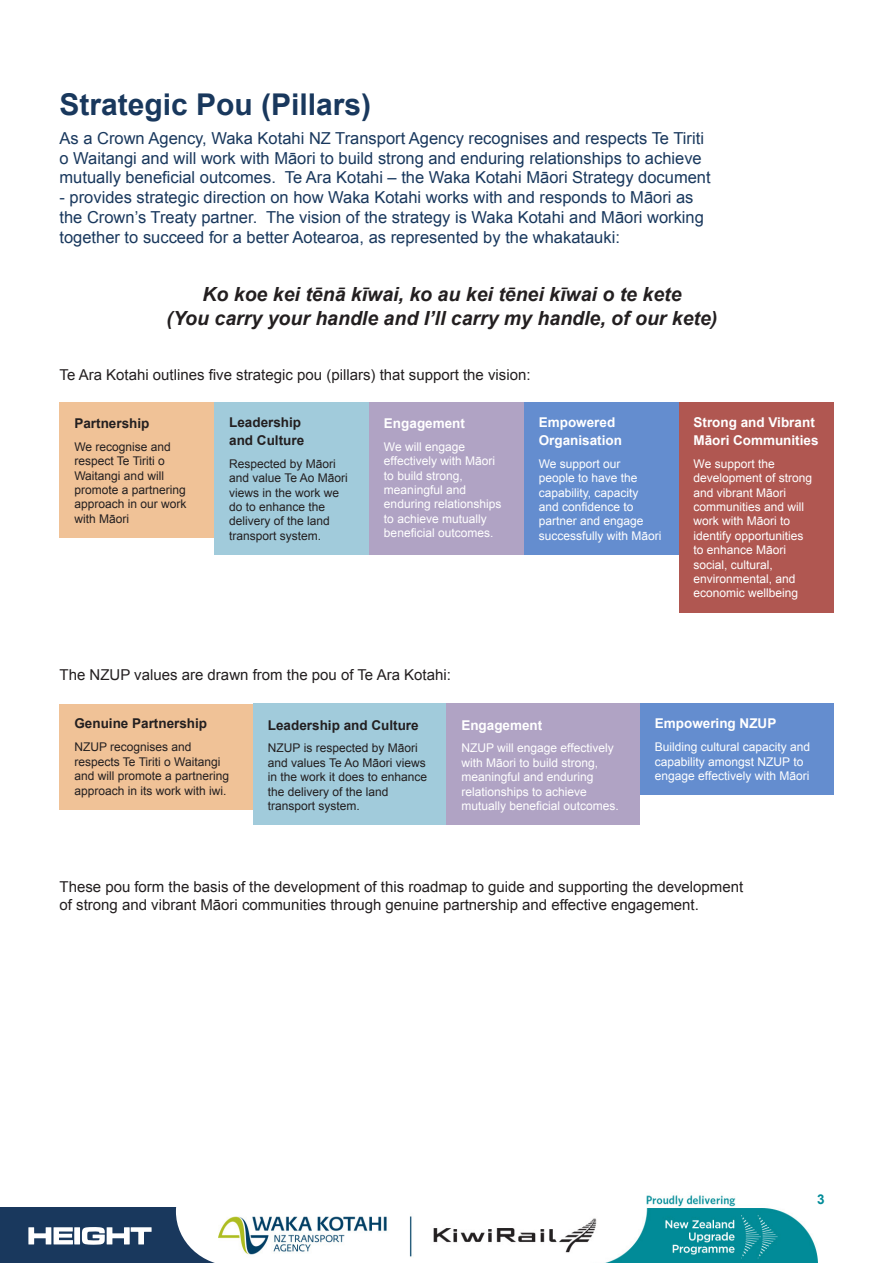
<style>
.page{position:relative;width:893px;height:1263px;background:#fff}
.page>*{position:absolute;margin:0;border:0;box-sizing:border-box;transform-origin:0 0}
.t1{font:700 30px "Arial";color:#19385d}
.t2{font:italic 700 19.5px/23.4px "Arial";color:#231f20;text-align:center}
.t3{font:16.5px/19.8px "Arial";color:#19385d}
.t4{font:15px/18px "Arial";color:#231f20}
.t5{font:700 13.5px/18px "Arial";color:#fff}
.t6{font:700 13.5px/18px "Arial";color:#231f20}
.t7{font:700 13.5px "Arial";color:#018b98}
.t8{font:12px/14.4px "Arial";color:#fff}
.t9{font:12px/14.4px "Arial";color:#231f20}
</style>
<div class="page">
<div style="left:0;top:1208px;width:234px;height:55px;background:#19385d"></div>
<svg style="left:176px;top:1207px;width:42px;height:56px"></svg>
<img style="left:218px;top:1195px;width:599px;height:68px">
<svg style="left:28px;top:1227px;width:124px;height:18px"></svg>
<div style="left:60px;top:402px;width:154px;height:136px;background:#f0c297"></div>
<div style="left:60px;top:704px;width:193px;height:105px;background:#f0c297"></div>
<div style="left:214px;top:402px;width:155px;height:153px;background:#a1cbdb"></div>
<div style="left:253px;top:704px;width:193px;height:121px;background:#a1cbdb"></div>
<div style="left:369px;top:402px;width:155px;height:153px;background:#b0a3c4"></div>
<div style="left:446px;top:704px;width:194px;height:121px;background:#b0a3c4"></div>
<div style="left:524px;top:402px;width:155px;height:153px;background:#648dcf"></div>
<div style="left:640px;top:704px;width:193px;height:91px;background:#648dcf"></div>
<div style="left:679px;top:402px;width:154px;height:210px;background:#b05751"></div>
<p class="t1" style="left:60px;top:85px;width:313px">Strategic Pou (Pillars)</p>
<p class="t3" style="left:60px;top:128px;width:653px">As a Crown Agency, Waka Kotahi NZ Transport Agency recognises and respects Te Tiriti o Waitangi and will work with Māori to build strong and enduring relationships to achieve mutually beneficial outcomes. Te Ara Kotahi – the Waka Kotahi Māori Strategy document</p>
<p class="t3" style="left:60px;top:188px;width:646px">- provides strategic direction on how Waka Kotahi works with and responds to Māori as the Crown’s Treaty partner. The vision of the strategy is Waka Kotahi and Māori working together to succeed for a better Aotearoa, as represented by the whakatauki:</p>
<p class="t2" style="left:167px;top:283px;width:552px">Ko koe kei tēnā kīwai, ko au kei tēnei kīwai o te kete<br>(You carry your handle and I’ll carry my handle, of our kete)</p>
<p class="t4" style="left:60px;top:366px;width:473px">Te Ara Kotahi outlines five strategic pou (pillars) that support the vision:</p>
<p class="t6" style="left:74px;top:414px;width:77px">Partnership</p>
<p class="t9" style="left:74px;top:439px;width:114px">We recognise and respect Te Tiriti o<br>Waitangi and will promote a partnering approach in our work with Māori</p>
<p class="t6" style="left:229px;top:413px;width:77px">Leadership and Culture</p>
<p class="t9" style="left:229px;top:456px;width:120px">Respected by Māori and value Te Ao Māori views in the work we do to enhance the delivery of the land transport system.</p>
<p class="t5" style="left:384px;top:414px;width:83px">Engagement</p>
<p class="t8" style="left:384px;top:439px;width:119px">We will engage effectively with Māori to build strong, meaningful and enduring relationships to achieve mutually beneficial outcomes.</p>
<p class="t5" style="left:539px;top:413px;width:85px">Empowered<br>Organisation</p>
<p class="t8" style="left:539px;top:456px;width:124px">We support our<br>people to have the capability, capacity and confidence to partner and engage successfully with Māori</p>
<p class="t4" style="left:60px;top:666px;width:393px">The NZUP values are drawn from the pou of Te Ara Kotahi:</p>
<p class="t5" style="left:693px;top:413px;width:127px">Strong and Vibrant<br>Māori Communities</p>
<p class="t8" style="left:693px;top:456px;width:120px">We support the development of strong and vibrant Māori communities and will work with Māori to identify opportunities to enhance Māori social, cultural, environmental, and economic wellbeing</p>
<p class="t6" style="left:74px;top:715px;width:134px">Genuine Partnership</p>
<p class="t9" style="left:74px;top:740px;width:156px">NZUP recognises and respects Te Tiriti o Waitangi and will promote a partnering approach in its work with iwi.</p>
<p class="t6" style="left:268px;top:716px;width:152px">Leadership and Culture</p>
<p class="t9" style="left:268px;top:741px;width:161px">NZUP is respected by Māori and values Te Ao Māori views in the work it does to enhance the delivery of the land transport system.</p>
<p class="t5" style="left:461px;top:716px;width:83px">Engagement</p>
<p class="t8" style="left:461px;top:741px;width:159px">NZUP will engage effectively with Māori to build strong, meaningful and enduring relationships to achieve mutually beneficial outcomes.</p>
<p class="t5" style="left:655px;top:715px;width:123px">Empowering NZUP</p>
<p class="t8" style="left:655px;top:740px;width:157px">Building cultural capacity and capability amongst NZUP to engage effectively with Māori</p>
<p class="t4" style="left:60px;top:877px;width:685px">These pou form the basis of the development of this roadmap to guide and supporting the development of strong and vibrant Māori communities through genuine partnership and effective engagement.</p>
<p class="t7" style="left:817px;top:1190px;width:9px">3</p>
</div>
